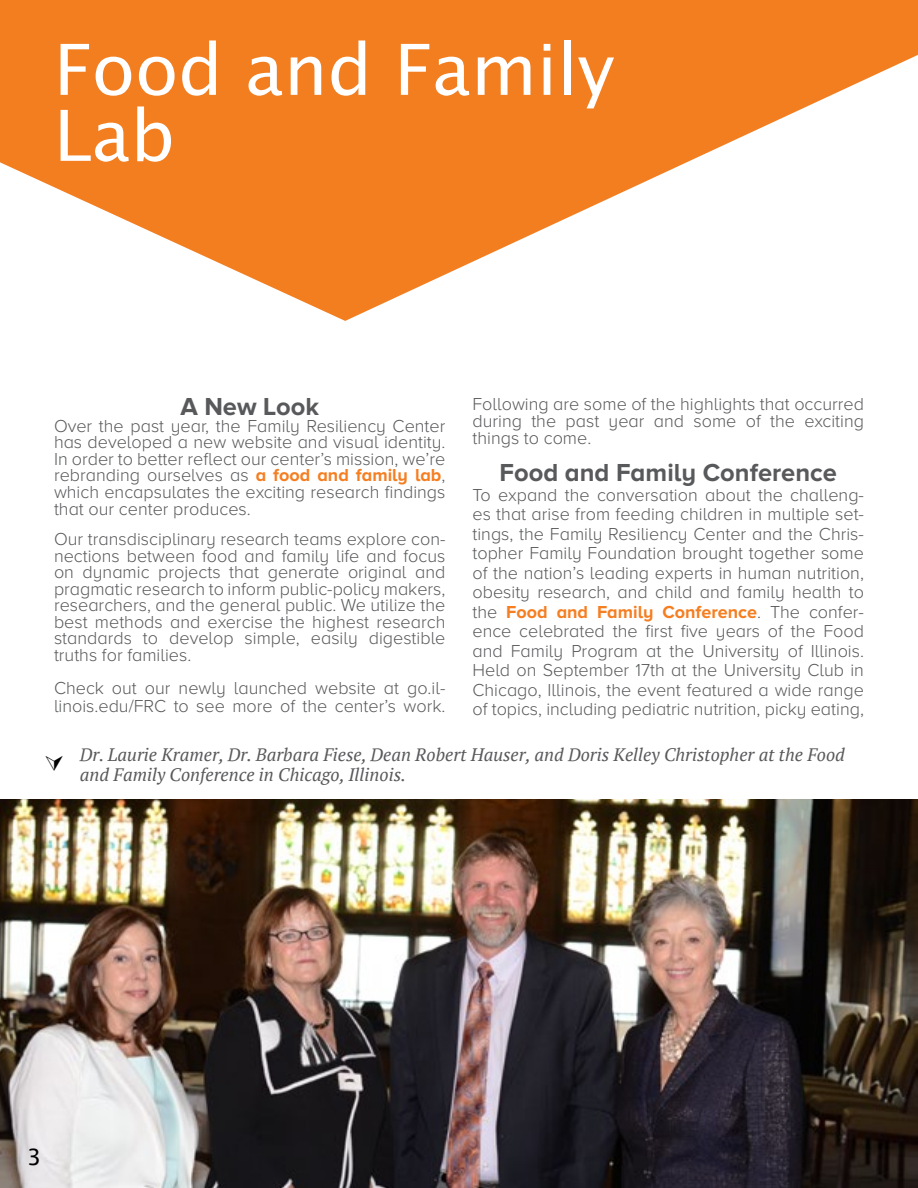
<style>
.page{position:relative;width:918px;height:1188px;background:#fff}
.page>*{position:absolute;margin:0;border:0;box-sizing:border-box;transform-origin:0 0}
.t1{font:70.5px/66px "Lucida Sans";color:#fff}
.t2{font:700 25.5px "Proxima Nova A";color:#58595b}
.t3{font:22.5px "Lucida Sans";color:#000}
.t4{font:300 18px/19.5px "Proxima Nova A";color:#58595b;text-align:justify}
.t5{font:italic 18px/19.5px "PT Serif";color:#58595b}
.s1{font-weight:700;color:#f57e21}
</style>
<div class="page">
<img style="left:0;top:799px;width:918px;height:389px">
<svg style="left:0;top:0;width:918px;height:321px;fill:#f37e20"></svg>
<h1 class="t1" style="left:54px;top:37px;width:562px">Food and Family<br>Lab</h1>
<h2 class="t2" style="left:180px;top:392px;width:140px">A New Look</h2>
<p class="t4" style="left:54px;top:417px;width:393px;line-height:16.6px">Over the past year, the Family Resiliency Center has developed a new website and visual identity.<br>In order to better reflect our center’s mission, we’re rebranding ourselves as <span class="s1">a food and family lab</span>, which encapsulates the exciting research findings that our center produces.</p>
<p class="t4" style="left:54px;top:531px;width:393px;line-height:16.5px">Our transdisciplinary research teams explore con&shy;nections between food and family life and focus on dynamic projects that generate original and pragmatic research to inform public-policy makers, researchers, and the general public. We utilize the best methods and exercise the highest research standards to develop simple, easily digestible truths for families.</p>
<p class="t4" style="left:54px;top:680px;width:393px;line-height:17.2px">Check out our newly launched website at go.il&shy;linois.edu/FRC to see more of the center’s work.</p>
<p class="t4" style="left:472px;top:395px;width:393px;line-height:17.2px">Following are some of the highlights that occurred during the past year and some of the exciting things to come.</p>
<h2 class="t2" style="left:500px;top:458px;width:339px">Food and Family Conference</h2>
<p class="t4" style="left:472px;top:485px;width:393px">To expand the conversation about the challeng&shy;es that arise from feeding children in multiple set&shy;tings, the Family Resiliency Center and the Chris&shy;topher Family Foundation brought together some of the nation’s leading experts in human nutrition, obesity research, and child and family health to the <span class="s1">Food and Family Conference</span>. The confer&shy;ence celebrated the first five years of the Food and Family Program at the University of Illinois.<br>Held on September 17th at the University Club in Chicago, Illinois, the event featured a wide range of topics, including pediatric nutrition, picky eating,</p>
<p class="t5" style="left:80px;top:745px;width:767px">Dr. Laurie Kramer, Dr. Barbara Fiese, Dean Robert Hauser, and Doris Kelley Christopher at the Food and Family Conference in Chicago, Illinois.</p>
<p class="t3" style="left:27px;top:1144px;width:16px">3</p>
</div>
